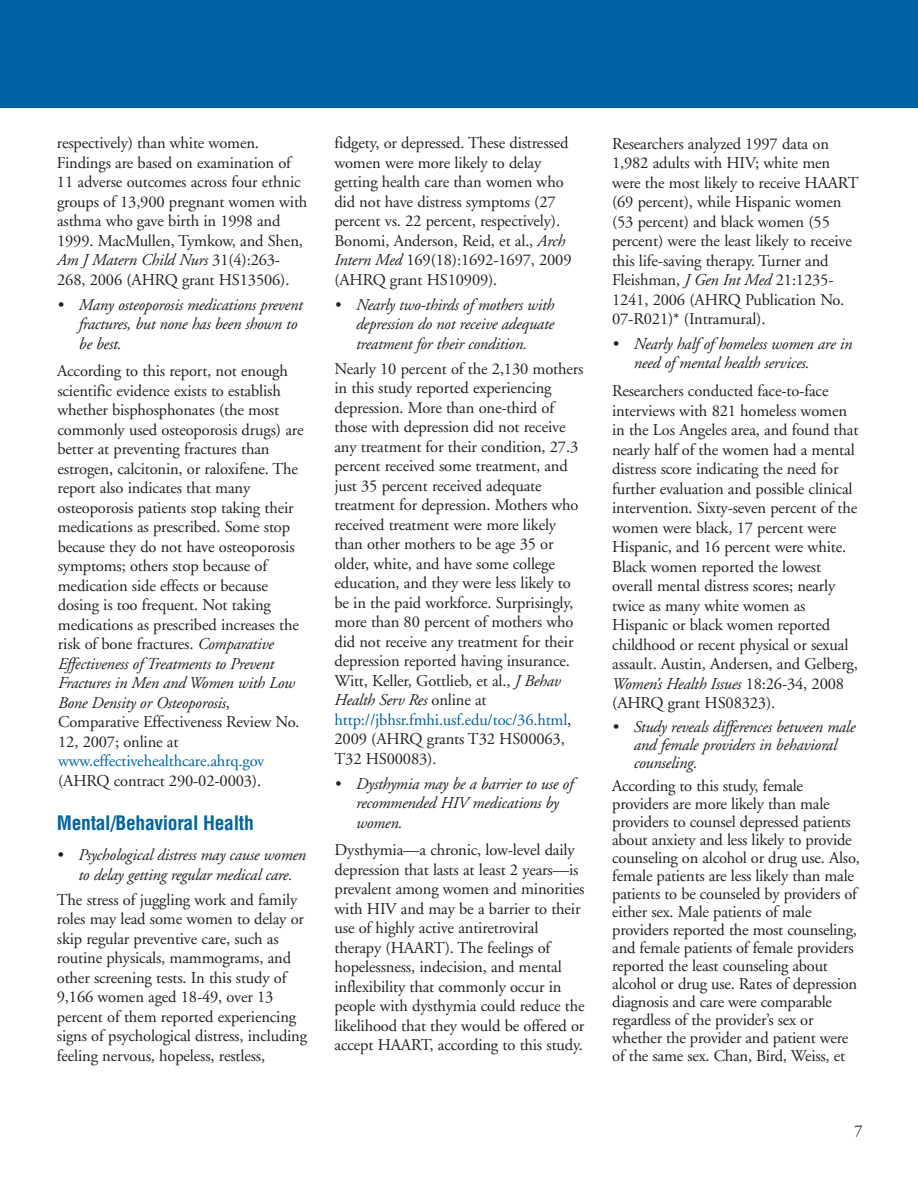
<style>
.page{position:relative;width:918px;height:1188px;background:#fff}
.page>*{position:absolute;margin:0;border:0;box-sizing:border-box;transform-origin:0 0}
.t1{font:700 condensed 19.5px "Helvetica";letter-spacing:-.015em;color:#0063a4}
.t2{font:16.5px/19.5px "Adobe Garamond";letter-spacing:-.01em;color:#231f20}
.t3{font:italic 16.5px/19.5px "Adobe Garamond";letter-spacing:-.015em;color:#231f20}
.t4{font:16.5px "Adobe Garamond";letter-spacing:-.01em;color:#0063a4}
.s1{font-style:italic}
.s2{color:#0063a4}
</style>
<div class="page">
<div style="left:0;top:0;width:918px;height:108px;background:#0063a4"></div>
<p class="t2" style="left:57px;top:135px;width:252px">respectively) than white women.<br>Findings are based on examination of 11 adverse outcomes across four ethnic groups of 13,900 pregnant women with asthma who gave birth in 1998 and 1999. MacMullen, Tymkow, and Shen, <span class="s1">Am J Matern Child Nurs</span> 31(4):263- 268, 2006 (AHRQ grant HS13506).</p>
<p class="t3" style="left:79px;top:296px;width:225px;text-indent:-22px">• Many osteoporosis medications prevent fractures, but none has been shown to be best.</p>
<p class="t2" style="left:57px;top:363px;width:248px">According to this report, not enough scientific evidence exists to establish whether bisphosphonates (the most commonly used osteoporosis drugs) are better at preventing fractures than estrogen, calcitonin, or raloxifene. The report also indicates that many osteoporosis patients stop taking their medications as prescribed. Some stop because they do not have osteoporosis symptoms; others stop because of medication side effects or because dosing is too frequent. Not taking medications as prescribed increases the risk of bone fractures. <span class="s1">Comparative Effectiveness of Treatments to Prevent Fractures in Men and Women with Low Bone Density or Osteoporosis</span>, Comparative Effectiveness Review No.<br>12, 2007; online at</p>
<p class="t4" style="left:58px;top:755px;width:208px">www.effectivehealthcare.ahrq.gov</p>
<p class="t2" style="left:58px;top:772px;width:204px">(AHRQ contract 290-02-0003).</p>
<h3 class="t1" style="left:57px;top:812px;width:198px">Mental/Behavioral Health</h3>
<p class="t3" style="left:57px;top:847px;width:251px;text-align:center">• Psychological distress may cause women to delay getting regular medical care.</p>
<p class="t2" style="left:57px;top:891px;width:252px">The stress of juggling work and family roles may lead some women to delay or skip regular preventive care, such as routine physicals, mammograms, and other screening tests. In this study of 9,166 women aged 18-49, over 13 percent of them reported experiencing signs of psychological distress, including feeling nervous, hopeless, restless,</p>
<p class="t2" style="left:334px;top:135px;width:239px">fidgety, or depressed. These distressed women were more likely to delay getting health care than women who did not have distress symptoms (27 percent vs. 22 percent, respectively).<br>Bonomi, Anderson, Reid, et al., <span class="s1">Arch Intern Med</span> 169(18):1692-1697, 2009 (AHRQ grant HS10909).</p>
<p class="t3" style="left:356px;top:296px;width:200px;text-align:justify;text-indent:-22px">• Nearly two-thirds of mothers with depression do not receive adequate treatment for their condition.</p>
<p class="t2" style="left:334px;top:360px;width:251px">Nearly 10 percent of the 2,130 mothers in this study reported experiencing depression. More than one-third of those with depression did not receive any treatment for their condition, 27.3 percent received some treatment, and just 35 percent received adequate treatment for depression. Mothers who received treatment were more likely than other mothers to be age 35 or older, white, and have some college education, and they were less likely to be in the paid workforce. Surprisingly, more than 80 percent of mothers who did not receive any treatment for their depression reported having insurance.<br>Witt, Keller, Gottlieb, et al., <span class="s1">J Behav Health Serv Res</span> online at <span class="s2">http://jbhsr.fmhi.usf.edu/toc/36.html</span>, 2009 (AHRQ grants T32 HS00063, T32 HS00083).</p>
<p class="t3" style="left:356px;top:775px;width:219px;text-indent:-22px">• Dysthymia may be a barrier to use of recommended HIV medications by women.</p>
<p class="t2" style="left:335px;top:842px;width:252px">Dysthymia—a chronic, low-level daily depression that lasts at least 2 years—is prevalent among women and minorities with HIV and may be a barrier to their use of highly active antiretroviral therapy (HAART). The feelings of hopelessness, indecision, and mental inflexibility that commonly occur in people with dysthymia could reduce the likelihood that they would be offered or accept HAART, according to this study.</p>
<p class="t2" style="left:612px;top:135px;width:248px">Researchers analyzed 1997 data on 1,982 adults with HIV; white men were the most likely to receive HAART (69 percent), while Hispanic women (53 percent) and black women (55 percent) were the least likely to receive this life-saving therapy. Turner and Fleishman, <span class="s1">J Gen Int Med</span> 21:1235- 1241, 2006 (AHRQ Publication No.<br>07-R021)* (Intramural).</p>
<p class="t3" style="left:634px;top:336px;width:220px;text-indent:-22px">• Nearly half of homeless women are in need of mental health services.</p>
<p class="t2" style="left:612px;top:383px;width:248px">Researchers conducted face-to-face interviews with 821 homeless women in the Los Angeles area, and found that nearly half of the women had a mental distress score indicating the need for further evaluation and possible clinical intervention. Sixty-seven percent of the women were black, 17 percent were Hispanic, and 16 percent were white.<br>Black women reported the lowest overall mental distress scores; nearly twice as many white women as Hispanic or black women reported childhood or recent physical or sexual assault. Austin, Andersen, and Gelberg, <span class="s1">Women’s Health Issues</span> 18:26-34, 2008 (AHRQ grant HS08323).</p>
<p class="t3" style="left:634px;top:719px;width:223px;line-height:18px;text-indent:-22px">• Study reveals differences between male and female providers in behavioral counseling.</p>
<p class="t2" style="left:612px;top:778px;width:249px;line-height:18px">According to this study, female providers are more likely than male providers to counsel depressed patients about anxiety and less likely to provide counseling on alcohol or drug use. Also, female patients are less likely than male patients to be counseled by providers of either sex. Male patients of male providers reported the most counseling, and female patients of female providers reported the least counseling about alcohol or drug use. Rates of depression diagnosis and care were comparable regardless of the provider’s sex or whether the provider and patient were of the same sex. Chan, Bird, Weiss, et</p>
<p class="t2" style="left:855px;top:1123px;width:10px">7</p>
</div>
